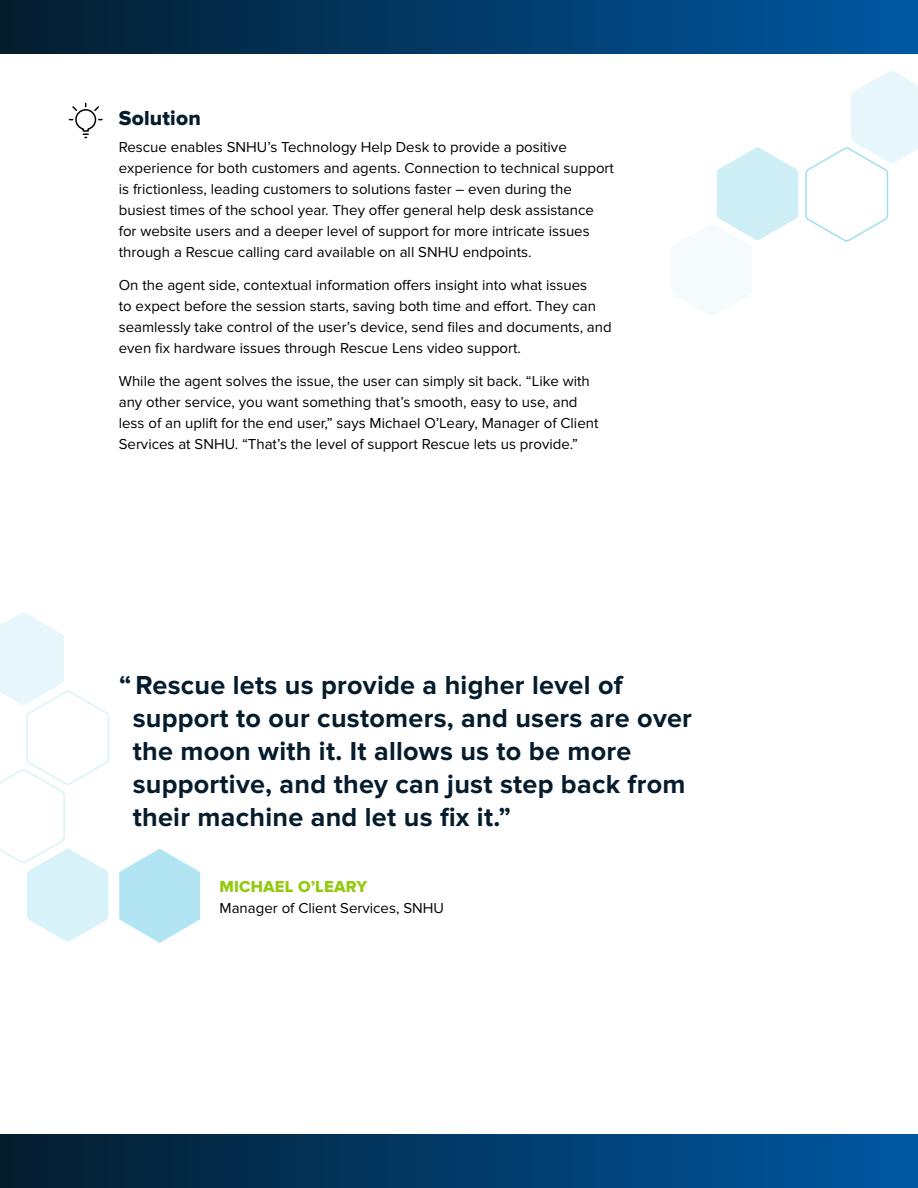
<style>
.page{position:relative;width:918px;height:1188px;background:#fff}
.page>*{position:absolute;margin:0;border:0;box-sizing:border-box;transform-origin:0 0}
.H1{font:700 27px/33px "Proxima Nova";letter-spacing:.01em;color:#041c2c}
.H1-2{font:21px "Proxima Nova Extrabld";letter-spacing:.01em;color:#041c2c}
.H2{font:16.5px "Proxima Nova Extrabld";letter-spacing:.01em;color:#93c90e}
.Body{font:15px/21px "Proxima Nova";color:#000}
</style>
<div class="page">
<svg style="left:0;top:612px;width:110px;height:329px"></svg>
<svg style="left:119px;top:849px;width:82px;height:94px"></svg>
<svg style="left:716px;top:147px;width:82px;height:93px"></svg>
<svg style="left:805px;top:71px;width:113px;height:171px"></svg>
<div style="left:0;top:1134px;width:918px;height:54px;background:linear-gradient(to right,#041c2d,#0058a3)"></div>
<div style="left:0;top:0;width:918px;height:54px;background:linear-gradient(to right,#041c2d,#0058a3)"></div>
<svg style="left:68px;top:102px;width:35px;height:37px"></svg>
<p class="H1-2" style="left:119px;top:106px;width:84px">Solution</p>
<p class="Body" style="left:119px;top:137px;width:497px">Rescue enables SNHU’s Technology Help Desk to provide a positive experience for both customers and agents. Connection to technical support is frictionless, leading customers to solutions faster – even during the busiest times of the school year. They offer general help desk assistance for website users and a deeper level of support for more intricate issues through a Rescue calling card available on all SNHU endpoints.</p>
<p class="Body" style="left:119px;top:275px;width:494px">On the agent side, contextual information offers insight into what issues<br>to expect before the session starts, saving both time and effort. They can seamlessly take control of the user’s device, send files and documents, and even fix hardware issues through Rescue Lens video support.</p>
<p class="Body" style="left:119px;top:371px;width:481px">While the agent solves the issue, the user can simply sit back. “Like with any other service, you want something that’s smooth, easy to use, and less of an uplift for the end user,” says Michael O’Leary, Manager of Client Services at SNHU. “That’s the level of support Rescue lets us provide.”</p>
<p class="H1" style="left:133px;top:669px;width:561px;text-indent:-14px">“ Rescue lets us provide a higher level of support to our customers, and users are over the moon with it. It allows us to be more supportive, and they can just step back from their machine and let us fix it.”</p>
<p class="H2" style="left:220px;top:877px;width:149px">MICHAEL O’LEARY</p>
<p class="Body" style="left:220px;top:898px;width:226px">Manager of Client Services, SNHU</p>
</div>
